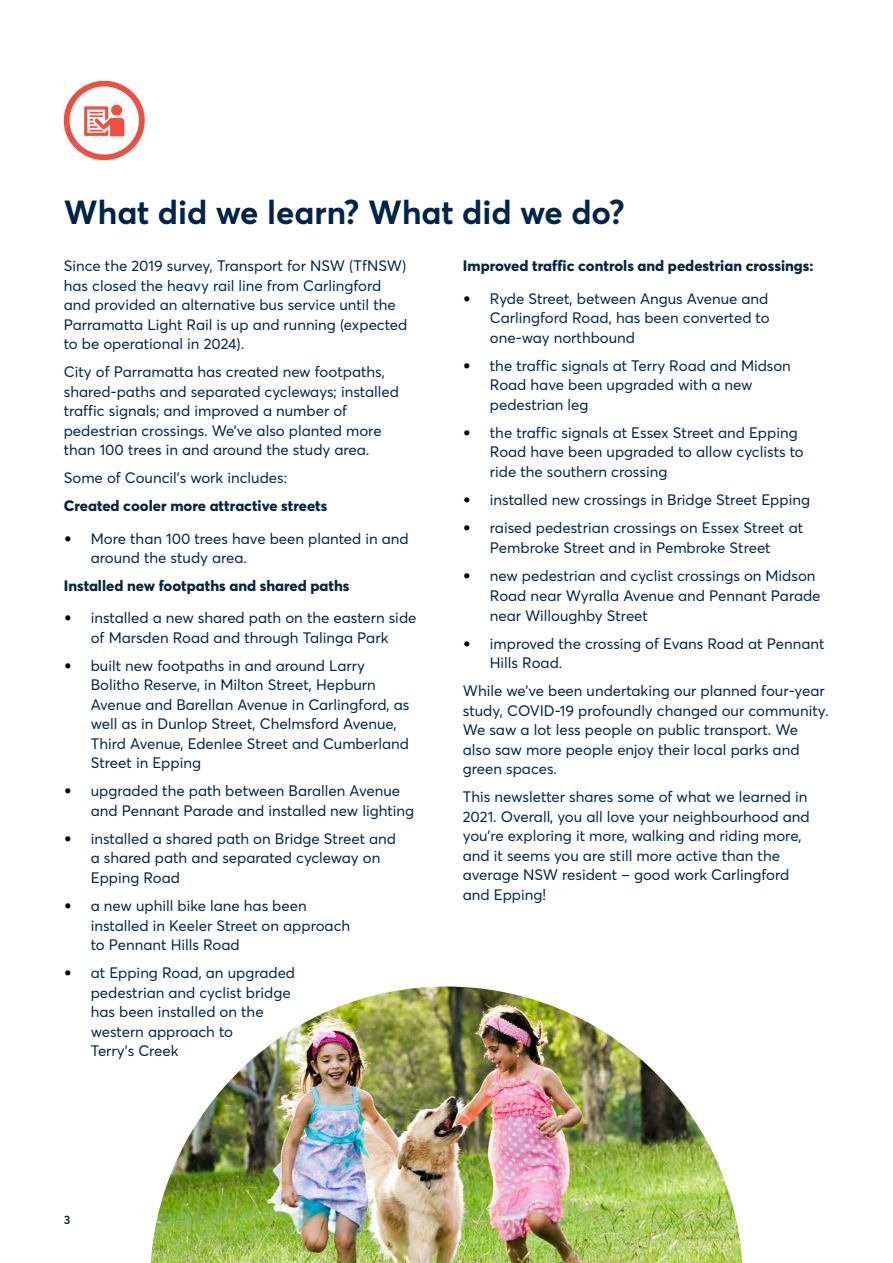
<style>
.page{position:relative;width:893px;height:1263px;background:#fff}
.page>*{position:absolute;margin:0;border:0;box-sizing:border-box;transform-origin:0 0}
.t1{font:700 33px "Parramatta";color:#00254a}
.t2{font:15px/19.5px "Parramatta";color:#00254a}
.t3{font:800 15px "Parramatta";color:#00254a}
.t4{font:600 12px "Parramatta";color:#00254a}
.s1{font-family:"Calibri";font-size:16.5px;color:#000}
</style>
<div class="page">
<hr style="left:892px;top:0;width:1px;height:544px;background:#d5d7d8">
<svg style="left:64px;top:81px;width:81px;height:79px"></svg>
<img style="left:151px;top:986px;width:591px;height:277px">
<h1 class="t1" style="left:64px;top:190px;width:562px">What did we learn? What did we do?</h1>
<p class="t3" style="left:463px;top:255px;width:352px">Improved traffic controls and pedestrian crossings:</p>
<p class="t2" style="left:490px;top:288px;width:281px;text-align:justify;text-indent:-27px"><span class="s1">•</span> Ryde Street, between Angus Avenue and Carlingford Road, has been converted to one-way northbound</p>
<p class="t2" style="left:490px;top:355px;width:303px;text-indent:-27px"><span class="s1">•</span> the traffic signals at Terry Road and Midson<br>Road have been upgraded with a new pedestrian leg</p>
<p class="t2" style="left:490px;top:422px;width:315px;text-indent:-27px"><span class="s1">•</span> the traffic signals at Essex Street and Epping<br>Road have been upgraded to allow cyclists to ride the southern crossing</p>
<p class="t2" style="left:463px;top:490px;width:349px"><span class="s1">•</span> installed new crossings in Bridge Street Epping</p>
<p class="t2" style="left:463px;top:518px;width:342px;text-align:center"><span class="s1">•</span> raised pedestrian crossings on Essex Street at<br>Pembroke Street and in Pembroke Street</p>
<p class="t2" style="left:490px;top:565px;width:332px;text-indent:-27px"><span class="s1">•</span> new pedestrian and cyclist crossings on Midson<br>Road near Wyralla Avenue and Pennant Parade near Willoughby Street</p>
<p class="t2" style="left:490px;top:633px;width:336px;text-indent:-27px"><span class="s1">•</span> improved the crossing of Evans Road at Pennant<br>Hills Road.</p>
<p class="t2" style="left:463px;top:680px;width:367px">While we’ve been undertaking our planned four-year study, COVID-19 profoundly changed our community.<br>We saw a lot less people on public transport. We also saw more people enjoy their local parks and green spaces.</p>
<p class="t2" style="left:463px;top:786px;width:348px">This newsletter shares some of what we learned in 2021. Overall, you all love your neighbourhood and you’re exploring it more, walking and riding more, and it seems you are still more active than the average NSW resident – good work Carlingford and Epping!</p>
<p class="t2" style="left:64px;top:256px;width:345px">Since the 2019 survey, Transport for NSW (TfNSW) has closed the heavy rail line from Carlingford and provided an alternative bus service until the Parramatta Light Rail is up and running (expected to be operational in 2024).</p>
<p class="t2" style="left:64px;top:362px;width:337px">City of Parramatta has created new footpaths, shared-paths and separated cycleways; installed traffic signals; and improved a number of pedestrian crossings. We’ve also planted more than 100 trees in and around the study area.</p>
<p class="t2" style="left:64px;top:468px;width:225px">Some of Council’s work includes:</p>
<p class="t3" style="left:64px;top:495px;width:265px">Created cooler more attractive streets</p>
<p class="t2" style="left:91px;top:528px;width:319px;text-indent:-27px"><span class="s1">•</span> More than 100 trees have been planted in and around the study area.</p>
<p class="t3" style="left:64px;top:575px;width:287px">Installed new footpaths and shared paths</p>
<p class="t2" style="left:64px;top:608px;width:354px;text-align:center"><span class="s1">•</span> installed a new shared path on the eastern side of Marsden Road and through Talinga Park</p>
<p class="t2" style="left:91px;top:655px;width:320px;text-indent:-27px"><span class="s1">•</span> built new footpaths in and around Larry Bolitho Reserve, in Milton Street, Hepburn Avenue and Barellan Avenue in Carlingford, as well as in Dunlop Street, Chelmsford Avenue, Third Avenue, Edenlee Street and Cumberland Street in Epping</p>
<p class="t2" style="left:91px;top:781px;width:325px;text-indent:-27px"><span class="s1">•</span> upgraded the path between Barallen Avenue and Pennant Parade and installed new lighting</p>
<p class="t2" style="left:91px;top:828px;width:307px;text-indent:-27px"><span class="s1">•</span> installed a shared path on Bridge Street and a shared path and separated cycleway on<br>Epping Road</p>
<p class="t2" style="left:91px;top:895px;width:261px;text-indent:-27px"><span class="s1">•</span> a new uphill bike lane has been installed in Keeler Street on approach to Pennant Hills Road</p>
<p class="t2" style="left:91px;top:962px;width:206px;text-indent:-27px"><span class="s1">•</span> at Epping Road, an upgraded pedestrian and cyclist bridge has been installed on the western approach to<br>Terry’s Creek</p>
<p class="t4" style="left:64px;top:1211px;width:8px">3</p>
</div>
